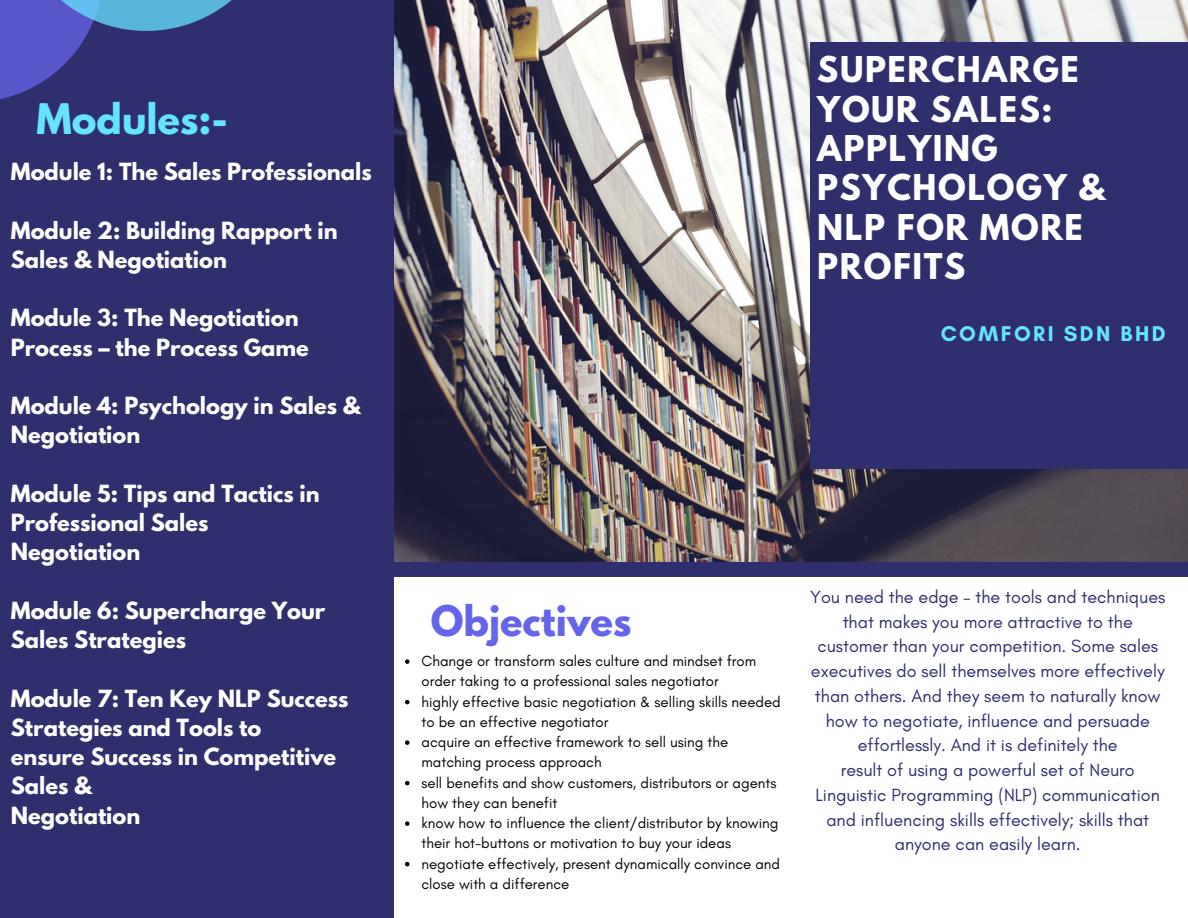
<style>
.page{position:relative;width:1188px;height:918px;background:#fff}
.page>*{position:absolute;margin:0;border:0;box-sizing:border-box;transform-origin:0 0}
.t1{font:700 37.35px "League Spartan";color:#6565eb}
.t2{font:700 37.35px "League Spartan";color:#66e4ff}
.t3{font:700 31.5px/39.3px "League Spartan";letter-spacing:.05em;color:#fff}
.t4{font:700 21.75px "Glacial Indifference";letter-spacing:.11em;color:#66e4ff}
.t5{font:700 21px/29.2px "League Spartan";color:#fff}
.t6{font:18px/24.8px "Glacial Indifference";color:#2f2f6e;text-align:center}
.t7{font:15px/20.2px "Glacial Indifference";color:#000}
</style>
<div class="page">
<img style="left:394px;top:0;width:794px;height:562px">
<div style="left:0;top:0;width:394px;height:918px;background:#2f2f6e"></div>
<svg style="left:0;top:0;width:89px;height:99px;fill:#5757cb"></svg>
<svg style="left:13px;top:0;width:219px;height:31px;background:#5183c5"></svg>
<div style="left:810px;top:43px;width:378px;height:425px;background:#2f2f6e"></div>
<svg style="left:405px;top:659px;width:5px;height:5px"></svg>
<svg style="left:405px;top:700px;width:5px;height:4px"></svg>
<svg style="left:405px;top:740px;width:5px;height:5px"></svg>
<svg style="left:405px;top:781px;width:5px;height:4px"></svg>
<svg style="left:405px;top:821px;width:5px;height:5px"></svg>
<svg style="left:405px;top:862px;width:5px;height:4px"></svg>
<p class="t2" style="left:37px;top:101px;width:193px">Modules:-</p>
<p class="t5" style="left:11px;top:160px;width:362px">Module 1: The Sales Professionals</p>
<p class="t5" style="left:11px;top:218px;width:328px">Module 2: Building Rapport in<br>Sales &amp; Negotiation</p>
<p class="t5" style="left:11px;top:306px;width:299px">Module 3: The Negotiation<br>Process – the Process Game</p>
<p class="t5" style="left:11px;top:394px;width:351px">Module 4: Psychology in Sales &amp;<br>Negotiation</p>
<p class="t5" style="left:11px;top:481px;width:310px">Module 5: Tips and Tactics in<br>Professional Sales</p>
<p class="t5" style="left:11px;top:540px;width:131px">Negotiation</p>
<p class="t5" style="left:11px;top:598px;width:316px">Module 6: Supercharge Your<br>Sales Strategies</p>
<p class="t5" style="left:11px;top:686px;width:339px">Module 7: Ten Key NLP Success<br>Strategies and Tools to</p>
<p class="t5" style="left:11px;top:745px;width:327px">ensure Success in Competitive<br>Sales &amp;</p>
<p class="t5" style="left:11px;top:803px;width:131px">Negotiation</p>
<p class="t3" style="left:817px;top:54px;width:289px">SUPERCHARGE<br>YOUR SALES:<br>APPLYING<br>PSYCHOLOGY &amp;<br>NLP FOR MORE<br>PROFITS</p>
<p class="t4" style="left:941px;top:320px;width:226px">COMFORI SDN BHD</p>
<p class="t1" style="left:431px;top:602px;width:202px">Objectives</p>
<p class="t7" style="left:421px;top:651px;width:336px">Change or transform sales culture and mindset from order taking to a professional sales negotiator</p>
<p class="t7" style="left:421px;top:691px;width:361px">highly effective basic negotiation &amp; selling skills needed to be an effective negotiator</p>
<p class="t7" style="left:421px;top:732px;width:308px">acquire an effective framework to sell using the matching process approach</p>
<p class="t7" style="left:421px;top:772px;width:357px">sell benefits and show customers, distributors or agents how they can benefit</p>
<p class="t7" style="left:421px;top:813px;width:359px">know how to influence the client/distributor by knowing their hot-buttons or motivation to buy your ideas</p>
<p class="t7" style="left:421px;top:853px;width:360px">negotiate effectively, present dynamically convince and close with a difference</p>
<p class="t6" style="left:810px;top:584px;width:357px">You need the edge – the tools and techniques that makes you more attractive to the customer than your competition. Some sales executives do sell themselves more effectively than others. And they seem to naturally know how to negotiate, influence and persuade effortlessly. And it is definitely the</p>
<p class="t6" style="left:816px;top:758px;width:346px">result of using a powerful set of Neuro Linguistic Programming (NLP) communication and influencing skills effectively; skills that anyone can easily learn.</p>
</div>
